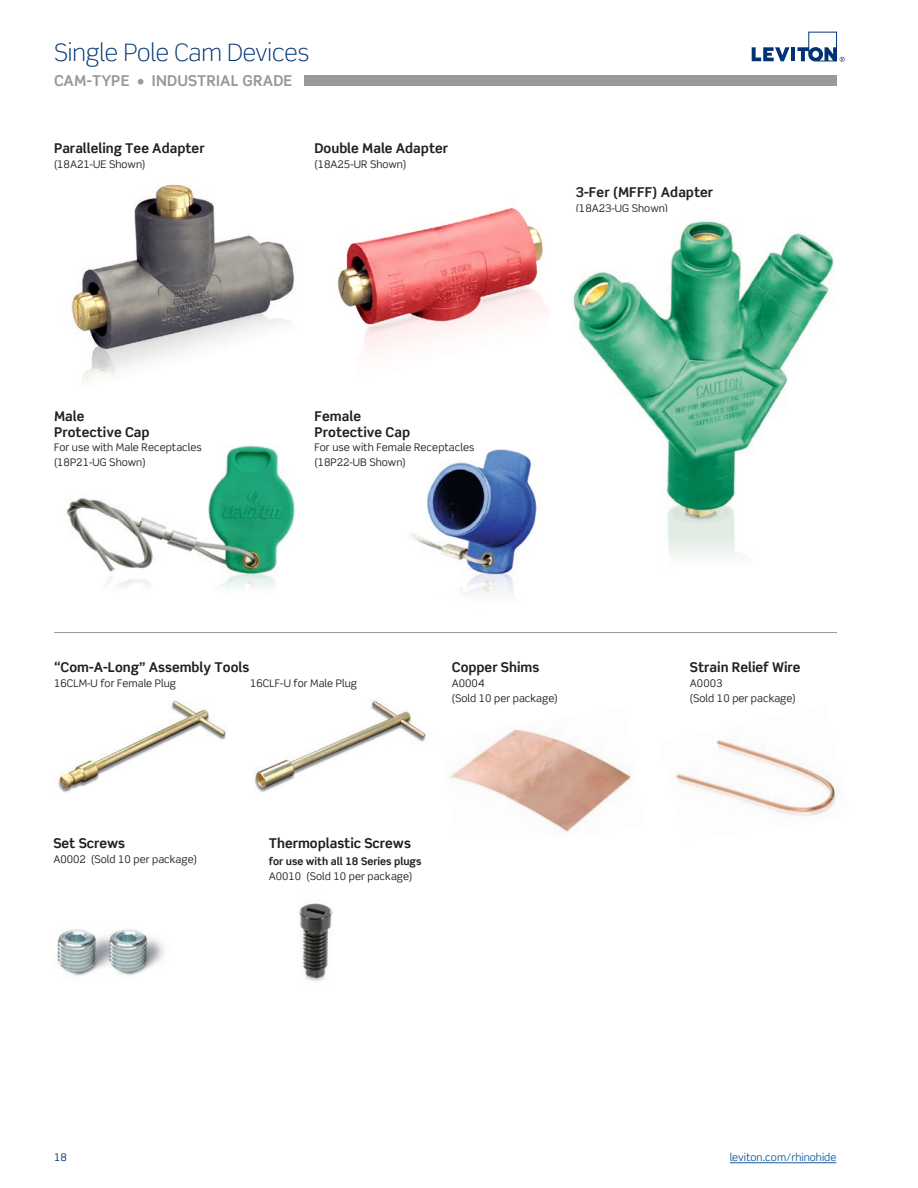
<style>
.page{position:relative;width:918px;height:1188px;background:#fff}
.page>*{position:absolute;margin:0;border:0;box-sizing:border-box;transform-origin:0 0}
.t1{font:300 24px "Scene Std";color:#013374}
.t2{font:700 15px "Scene Std";letter-spacing:.01em;color:#99989b}
.t3{font:700 13.5px/16.5px "Scene Std";color:#231f20}
.t4{font:10.5px/15px "Scene Std";color:#231f20}
.t5{font:700 10.5px/15px "Scene Std";color:#231f20}
.t6{font:10.5px "Scene Std";color:#175d9e}
.t7{font:10.5px "Scene Std";color:#013374}
.s1{font-weight:400}
</style>
<div class="page">
<hr style="left:730px;top:1163px;width:106px;height:1px;background:#175d9e">
<svg style="left:752px;top:47px;width:38px;height:14px"></svg>
<hr style="left:791px;top:47px;width:4px;height:14px;background:#013374">
<svg style="left:798px;top:32px;width:47px;height:30px"></svg>
<div style="left:304px;top:75px;width:533px;height:11px;background:#99989b"></div>
<img style="left:254px;top:700px;width:172px;height:92px">
<img style="left:58px;top:700px;width:168px;height:93px">
<img style="left:299px;top:903px;width:34px;height:78px">
<img style="left:676px;top:739px;width:160px;height:78px">
<img style="left:450px;top:729px;width:181px;height:103px">
<img style="left:57px;top:929px;width:108px;height:47px">
<img style="left:337px;top:207px;width:211px;height:147px">
<img style="left:66px;top:445px;width:229px;height:144px">
<img style="left:71px;top:184px;width:223px;height:197px">
<img style="left:410px;top:449px;width:127px;height:147px">
<img style="left:572px;top:221px;width:262px;height:337px">
<hr style="left:54px;top:632px;width:783px;height:1px;background:#99989b">
<h1 class="t1" style="left:54px;top:38px;width:257px">Single Pole Cam Devices</h1>
<h2 class="t2" style="left:54px;top:71px;width:240px">CAM-TYPE • INDUSTRIAL GRADE</h2>
<p class="t3" style="left:54px;top:140px;width:152px">Paralleling Tee Adapter</p>
<p class="t4" style="left:54px;top:157px;width:93px">(18A21-UE Shown)</p>
<p class="t3" style="left:315px;top:140px;width:135px">Double Male Adapter</p>
<p class="t4" style="left:315px;top:157px;width:93px">(18A25-UR Shown)</p>
<p class="t3" style="left:576px;top:184px;width:139px">3-Fer (MFFF) Adapter</p>
<p class="t4" style="left:576px;top:201px;width:94px">(18A23-UG Shown)</p>
<p class="t3" style="left:54px;top:408px;width:97px">Male<br>Protective Cap</p>
<p class="t4" style="left:54px;top:440px;width:149px">For use with Male Receptacles (18P21-UG Shown)</p>
<p class="t3" style="left:315px;top:408px;width:97px">Female<br>Protective Cap</p>
<p class="t4" style="left:315px;top:440px;width:162px">For use with Female Receptacles (18P22-UB Shown)</p>
<p class="t3" style="left:54px;top:659px;width:197px">“Com-A-Long” Assembly Tools</p>
<p class="t4" style="left:54px;top:675px;width:124px">16CLM-U for Female Plug</p>
<p class="t4" style="left:250px;top:675px;width:108px">16CLF-U for Male Plug</p>
<p class="t3" style="left:452px;top:659px;width:89px">Copper Shims</p>
<p class="t4" style="left:452px;top:675px;width:107px">A0004<br>(Sold 10 per package)</p>
<p class="t3" style="left:53px;top:835px;width:73px">Set Screws</p>
<p class="t4" style="left:53px;top:852px;width:145px">A0002 (Sold 10 per package)</p>
<p class="t3" style="left:269px;top:835px;width:144px">Thermoplastic Screws</p>
<p class="t5" style="left:269px;top:853px;width:154px">for use with all 18 Series plugs<br><span class="s1">A0010 (Sold 10 per package)</span></p>
<p class="t3" style="left:690px;top:659px;width:112px">Strain Relief Wire</p>
<p class="t4" style="left:690px;top:675px;width:107px">A0003<br>(Sold 10 per package)</p>
<p class="t7" style="left:54px;top:1151px;width:14px">18</p>
<p class="t6" style="left:730px;top:1151px;width:108px">leviton.com/rhinohide</p>
</div>
